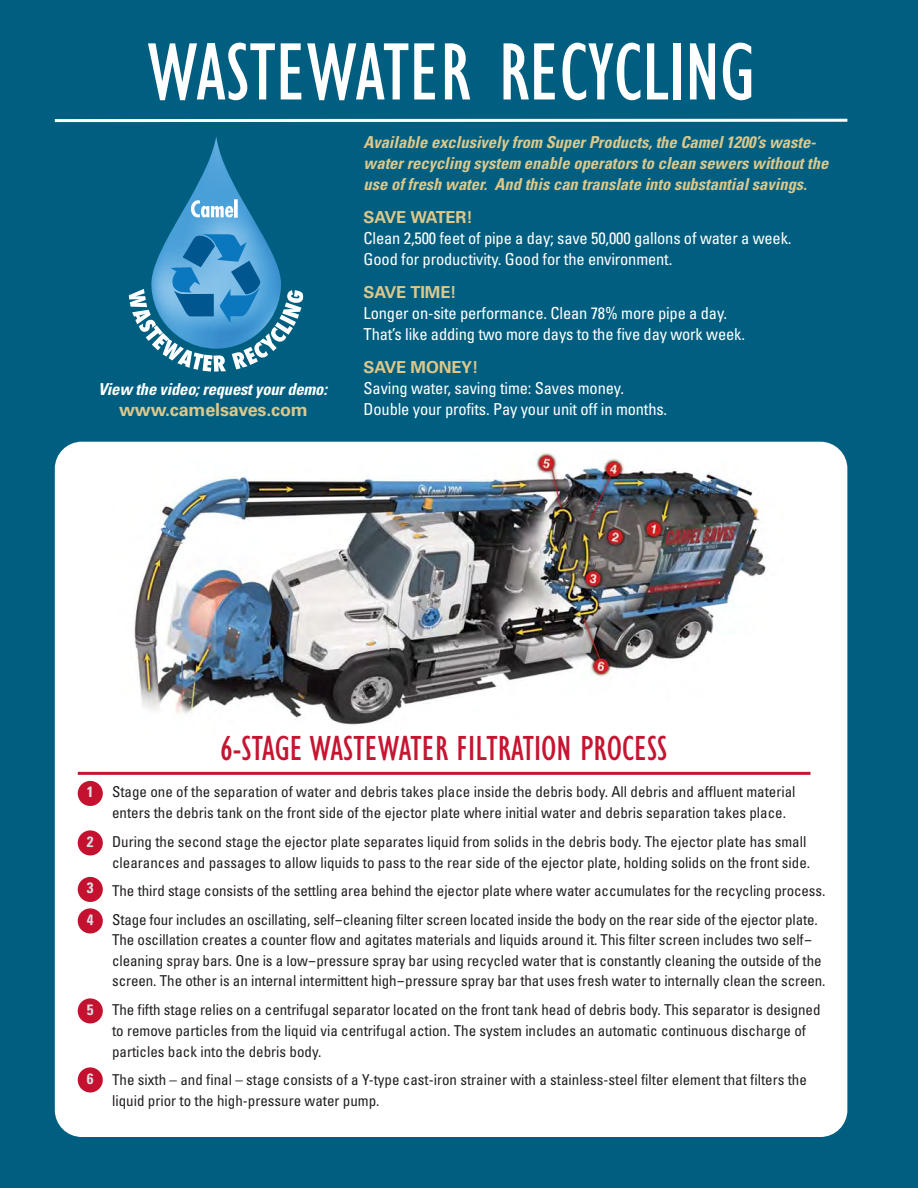
<style>
.page{position:relative;width:918px;height:1188px;background:#005f80}
.page>*{position:absolute;margin:0;border:0;box-sizing:border-box;transform-origin:0 0}
.t1{font:condensed 84px "Gill Sans";color:#fff}
.t2{font:condensed 36px "Gill Sans";color:#c51531}
.t3{font:700 18px "Univers";letter-spacing:-.01em;color:#dcc88c}
.t4{font:condensed 16.5px/21px "Univers";letter-spacing:-.01em;color:#fff}
.t5{font:italic 700 condensed 16.5px/21px "Univers";color:#dcc88c}
.t6{font:700 16.5px "Univers";letter-spacing:-.01em;color:#dcc88c}
.t7{font:italic 700 condensed 16.5px "Univers";letter-spacing:-.01em;color:#fff}
.t8{font:condensed 15px/21px "Univers";color:#231f20}
.s1{font-family:"Lucida Grande";font-stretch:normal}
</style>
<div class="page">
<svg style="left:129px;top:137px;width:174px;height:235px"></svg>
<hr style="left:235px;top:199px;width:3px;height:18px;background:#fff">
<div style="left:55px;top:442px;width:792px;height:695px;background:#fff;border-radius:27px"></div>
<div style="left:78px;top:781px;width:25px;height:25px;background:#c41130;border-radius:50%"></div>
<div style="left:78px;top:830px;width:25px;height:26px;background:#c41130;border-radius:50%"></div>
<div style="left:78px;top:877px;width:25px;height:25px;background:#c41130;border-radius:50%"></div>
<div style="left:78px;top:908px;width:25px;height:26px;background:#c41130;border-radius:50%"></div>
<div style="left:78px;top:998px;width:25px;height:26px;background:#c41130;border-radius:50%"></div>
<div style="left:78px;top:1067px;width:25px;height:26px;background:#c41130;border-radius:50%"></div>
<img style="left:134px;top:453px;width:632px;height:272px">
<hr style="left:55px;top:119px;width:792px;height:3px;background:#fff">
<hr style="left:78px;top:772px;width:732px;height:3px;background:#c51531">
<h1 class="t1" style="left:147px;top:42px;width:609px">WASTEWATER RECYCLING</h1>
<p class="t7" style="left:98px;top:383px;width:230px">View the video; request your demo:</p>
<p class="t3" style="left:119px;top:403px;width:190px">www.camelsaves.com</p>
<p class="t5" style="left:364px;top:133px;width:466px">Available exclusively from Super Products, the Camel 1200’s waste&shy;water recycling system enable operators to clean sewers without the use of fresh water. And this can translate into substantial savings.</p>
<p class="t6" style="left:364px;top:211px;width:111px">SAVE WATER!</p>
<p class="t4" style="left:364px;top:229px;width:429px">Clean 2,500 feet of pipe a day; save 50,000 gallons of water a week.<br>Good for productivity. Good for the environment.</p>
<p class="t6" style="left:364px;top:286px;width:95px">SAVE TIME!</p>
<p class="t4" style="left:364px;top:304px;width:383px">Longer on-site performance. Clean 78% more pipe a day.<br>That’s like adding two more days to the five day work week.</p>
<p class="t6" style="left:364px;top:361px;width:116px">SAVE MONEY!</p>
<p class="t4" style="left:364px;top:379px;width:305px">Saving water, saving time: Saves money.<br>Double your profits. Pay your unit off in months.</p>
<h2 class="t2" style="left:220px;top:735px;width:449px">6-STAGE WASTEWATER FILTRATION PROCESS</h2>
<p class="t8" style="left:112px;top:783px;width:685px">Stage one of the separation of water and debris takes place inside the debris body. All debris and affluent material enters the debris tank on the front side of the ejector plate where initial water and debris separation takes place.</p>
<p class="t8" style="left:112px;top:832px;width:700px">During the second stage the ejector plate separates liquid from solids in the debris body. The ejector plate has small clearances and passages to allow liquids to pass to the rear side of the ejector plate, holding solids on the front side.</p>
<p class="t8" style="left:112px;top:878px;width:715px;line-height:28px">The third stage consists of the settling area behind the ejector plate where water accumulates for the recycling process.<br>Stage four includes an oscillating, self<span class="s1">-</span>cleaning filter screen located inside the body on the rear side of the ejector plate.</p>
<p class="t8" style="left:112px;top:931px;width:715px;line-height:20.5px">The oscillation creates a counter flow and agitates materials and liquids around it. This filter screen includes two self&shy;cleaning spray bars. One is a low<span class="s1">-</span>pressure spray bar using recycled water that is constantly cleaning the outside of the screen. The other is an internal intermittent high<span class="s1">-</span>pressure spray bar that uses fresh water to internally clean the screen.</p>
<p class="t8" style="left:112px;top:1000px;width:710px">The fifth stage relies on a centrifugal separator located on the front tank head of debris body. This separator is designed to remove particles from the liquid via centrifugal action. The system includes an automatic continuous discharge of particles back into the debris body.</p>
<p class="t8" style="left:112px;top:1071px;width:696px">The sixth – and final – stage consists of a Y-type cast-iron strainer with a stainless-steel filter element that filters the liquid prior to the high-pressure water pump.</p>
</div>
